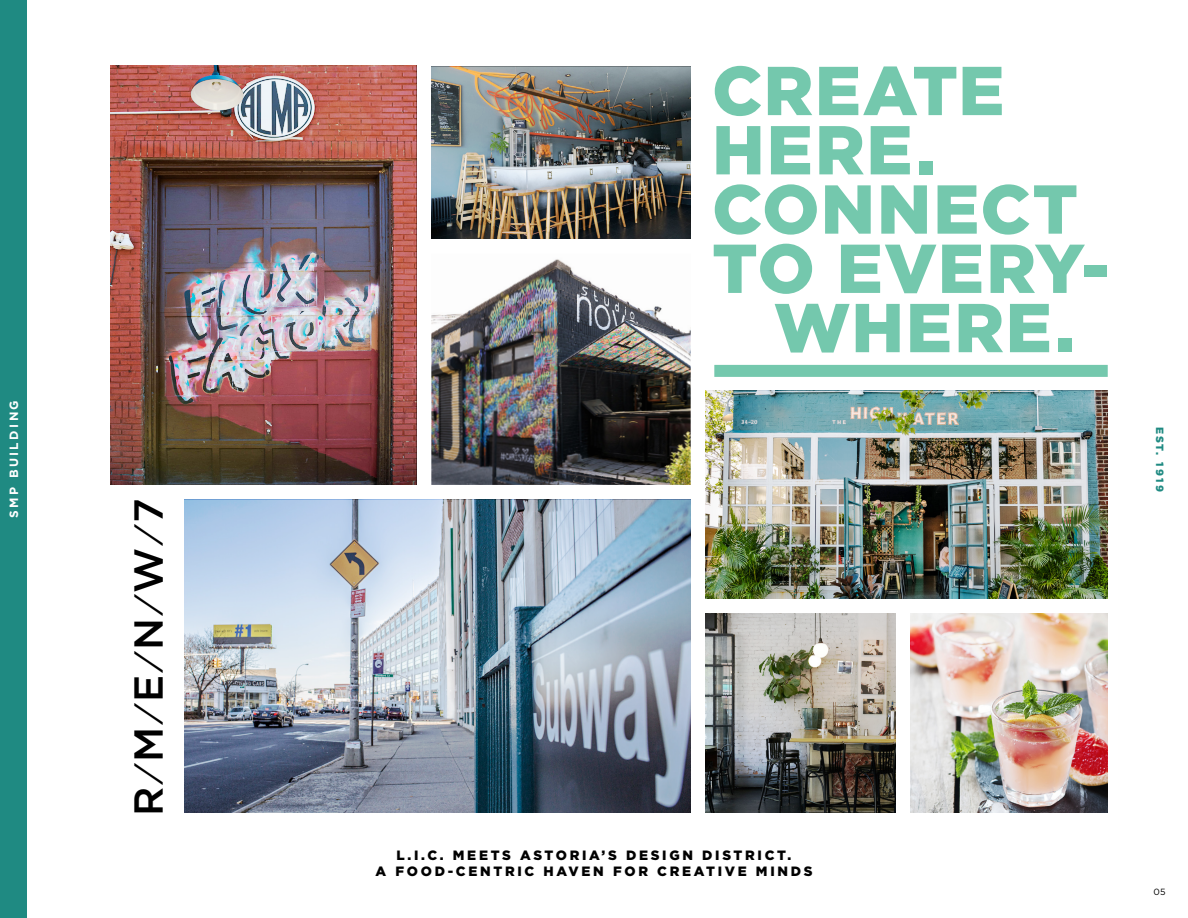
<style>
.page{position:relative;width:1188px;height:918px;background:#fff}
.page>*{position:absolute;margin:0;border:0;box-sizing:border-box;transform-origin:0 0}
.t1{font:900 69px "Gotham";letter-spacing:.025em;color:#74c8ad}
.t2{font:500 40.5px "Gotham";color:#000}
.t3{font:900 13.5px/16.5px "Gotham";letter-spacing:.2em;color:#000;text-align:center}
.t4{font:700 12px "Gotham";letter-spacing:.2em;color:#fff}
.t5{font:900 10.5px "Gotham";letter-spacing:.2em;color:#1f8a82}
.t6{font:9px "Gotham";color:#000}
</style>
<div class="page">
<div style="left:0;top:0;width:27px;height:918px;background:#1f8a82"></div>
<img style="left:184px;top:500px;width:507px;height:312px">
<img style="left:706px;top:391px;width:402px;height:207px">
<img style="left:110px;top:66px;width:306px;height:419px">
<img style="left:911px;top:613px;width:197px;height:199px">
<img style="left:706px;top:613px;width:190px;height:199px">
<div style="left:714px;top:365px;width:394px;height:12px;background:#74c8ad"></div>
<img style="left:431px;top:67px;width:260px;height:172px">
<img style="left:431px;top:259px;width:260px;height:226px">
<p class="t4" style="left:6px;top:518px;width:119px;rotate:-90deg">SMP BUILDING</p>
<h2 class="t2" style="left:122px;top:816px;width:319px;rotate:-90deg">R ⁄M ⁄E ⁄N ⁄W ⁄7</h2>
<h1 class="t1" style="left:712px;top:51px;width:294px">CREATE</h1>
<h1 class="t1" style="left:712px;top:110px;width:225px">HERE.</h1>
<h1 class="t1" style="left:712px;top:169px;width:367px">CONNECT</h1>
<h1 class="t1" style="left:712px;top:229px;width:399px">TO EVERY-</h1>
<h1 class="t1" style="left:774px;top:288px;width:303px">WHERE.</h1>
<p class="t5" style="left:1166px;top:427px;width:66px;rotate:90deg">EST. 1919</p>
<p class="t3" style="left:376px;top:846px;width:438px">L.I.C. MEETS ASTORIA’S DESIGN DISTRICT.<br>A FOOD-CENTRIC HAVEN FOR CREATIVE MINDS</p>
<p class="t6" style="left:1154px;top:886px;width:14px">05</p>
</div>
